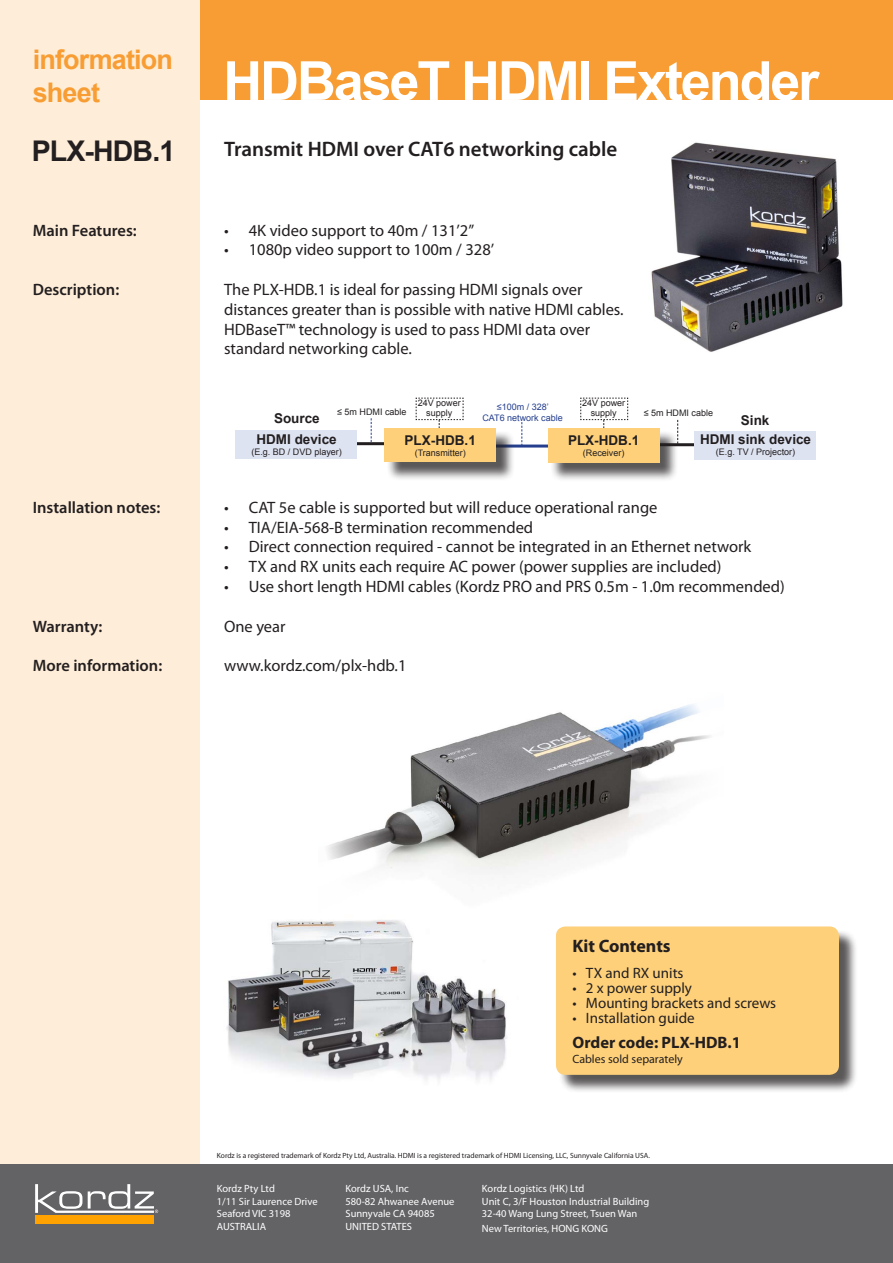
<style>
.page{position:relative;width:893px;height:1263px;background:#fff}
.page>*{position:absolute;margin:0;border:0;box-sizing:border-box;transform-origin:0 0}
.t1{font:700 54px "Arial";letter-spacing:-.04em;color:#fff}
.t2{font:700 28.5px "Arial";letter-spacing:-.03em;color:#231f20}
.t3{font:700 27px "Arial";letter-spacing:-.03em;color:#f89d33}
.t4{font:600 21px "Myriad Pro";color:#231f20}
.t5{font:700 18px "Myriad Pro";color:#231f20}
.t6{font:16.5px/19.8px "Myriad Pro";color:#231f20}
.t7{font:600 16.5px "Myriad Pro";color:#231f20}
.t8{font:700 16.5px "Myriad Pro";color:#231f20}
.t9{font:15px "Myriad Pro";color:#231f20}
.t10{font:700 13.5px "Arial";color:#231f20}
.t11{font:12px "Myriad Pro";color:#231f20}
.t12{font:10.5px "Myriad Pro";color:#fff}
.t13{font:9px "Arial";color:#231f20}
.t14{font:9px "Arial";color:#253f8e}
.t15{font:7.5px "Myriad Pro";color:#231f20}
</style>
<div class="page">
<div style="left:199px;top:0;width:694px;height:99px;background:#f89d33"></div>
<img style="left:226px;top:920px;width:281px;height:160px">
<img style="left:327px;top:704px;width:383px;height:170px">
<div style="left:0;top:0;width:199px;height:1164px;background:#feedd8"></div>
<div style="left:0;top:1164px;width:893px;height:99px;background:#636366"></div>
<div style="left:558px;top:929px;width:300px;height:164px;background:#231f20;opacity:.75"></div>
<div style="left:556px;top:926px;width:283px;height:149px;background:#fed07a;border-radius:9px"></div>
<svg style="left:416px;top:398px;width:48px;height:30px"></svg>
<svg style="left:580px;top:398px;width:48px;height:30px"></svg>
<hr style="left:652px;top:443px;width:60px;height:3px;background:#231f20">
<hr style="left:340px;top:442px;width:60px;height:3px;background:#231f20">
<hr style="left:491px;top:444px;width:61px;height:3px;background:#253f8e">
<div style="left:235px;top:430px;width:122px;height:28px;background:#dee3f2"></div>
<div style="left:386px;top:431px;width:129px;height:50px;background:#231f20;opacity:.75"></div>
<div style="left:384px;top:428px;width:112px;height:34px;background:#fed07a"></div>
<div style="left:550px;top:431px;width:128px;height:50px;background:#231f20;opacity:.75"></div>
<div style="left:548px;top:428px;width:111px;height:35px;background:#fed07a"></div>
<div style="left:694px;top:432px;width:122px;height:28px;background:#dee3f2"></div>
<svg style="left:521px;top:422px;width:1px;height:23px"></svg>
<svg style="left:371px;top:418px;width:1px;height:24px"></svg>
<svg style="left:677px;top:420px;width:1px;height:24px"></svg>
<div style="left:35px;top:1215px;width:119px;height:9px;background:#ffa200"></div>
<svg style="left:35px;top:1184px;width:123px;height:29px"></svg>
<img style="left:651px;top:142px;width:192px;height:210px">
<p class="t3" style="left:33px;top:42px;width:142px">information</p>
<p class="t3" style="left:33px;top:74px;width:69px">sheet</p>
<p class="t2" style="left:32px;top:132px;width:145px">PLX-HDB.1</p>
<p class="t1" style="left:223px;top:45px;width:597px">HDBaseT HDMI Extender</p>
<p class="t4" style="left:224px;top:136px;width:395px">Transmit HDMI over CAT6 networking cable</p>
<p class="t7" style="left:33px;top:219px;width:106px">Main Features:</p>
<p class="t6" style="left:224px;top:220px;width:252px">• 4K video support to 40m / 131’2”</p>
<p class="t6" style="left:224px;top:240px;width:272px">• 1080p video support to 100m / 328’</p>
<p class="t7" style="left:33px;top:279px;width:88px">Description:</p>
<p class="t6" style="left:224px;top:279px;width:401px">The PLX-HDB.1 is ideal for passing HDMI signals over distances greater than is possible with native HDMI cables.<br>HDBaseT™ technology is used to pass HDMI data over standard networking cable.</p>
<p class="t13" style="left:418px;top:396px;width:45px">24V power</p>
<p class="t13" style="left:426px;top:407px;width:28px">supply</p>
<p class="t14" style="left:497px;top:401px;width:53px">≤100m / 328’</p>
<p class="t13" style="left:337px;top:406px;width:71px">≤ 5m HDMI cable</p>
<p class="t10" style="left:274px;top:409px;width:47px">Source</p>
<p class="t14" style="left:482px;top:412px;width:82px">CAT6 network cable</p>
<p class="t13" style="left:582px;top:396px;width:45px">24V power</p>
<p class="t13" style="left:591px;top:407px;width:28px">supply</p>
<p class="t13" style="left:644px;top:407px;width:71px">≤ 5m HDMI cable</p>
<p class="t10" style="left:741px;top:411px;width:30px">Sink</p>
<p class="t10" style="left:256px;top:430px;width:82px">HDMI device</p>
<p class="t13" style="left:251px;top:446px;width:92px">(E.g. BD / DVD player)</p>
<p class="t10" style="left:405px;top:431px;width:73px">PLX-HDB.1</p>
<p class="t13" style="left:415px;top:447px;width:53px">(Transmitter)</p>
<p class="t10" style="left:568px;top:431px;width:73px">PLX-HDB.1</p>
<p class="t13" style="left:583px;top:447px;width:43px">(Receiver)</p>
<p class="t10" style="left:700px;top:430px;width:113px">HDMI sink device</p>
<p class="t13" style="left:716px;top:446px;width:81px">(E.g. TV / Projector)</p>
<p class="t7" style="left:33px;top:497px;width:129px">Installation notes:</p>
<p class="t6" style="left:224px;top:497px;width:435px">• CAT 5e cable is supported but will reduce operational range</p>
<p class="t6" style="left:224px;top:517px;width:311px">• TIA/EIA-568-B termination recommended</p>
<p class="t6" style="left:224px;top:537px;width:529px">• Direct connection required - cannot be integrated in an Ethernet network</p>
<p class="t6" style="left:224px;top:556px;width:499px">• TX and RX units each require AC power (power supplies are included)</p>
<p class="t6" style="left:224px;top:576px;width:562px">• Use short length HDMI cables (Kordz PRO and PRS 0.5m - 1.0m recommended)</p>
<p class="t7" style="left:33px;top:615px;width:71px">Warranty:</p>
<p class="t6" style="left:224px;top:616px;width:63px">One year</p>
<p class="t7" style="left:33px;top:655px;width:131px">More information:</p>
<p class="t6" style="left:224px;top:655px;width:184px">www.kordz.com/plx-hdb.1</p>
<p class="t5" style="left:572px;top:934px;width:100px">Kit Contents</p>
<p class="t9" style="left:572px;top:964px;width:113px">• TX and RX units</p>
<p class="t9" style="left:572px;top:979px;width:121px">• 2 x power supply</p>
<p class="t9" style="left:572px;top:994px;width:205px">• Mounting brackets and screws</p>
<p class="t9" style="left:572px;top:1009px;width:124px">• Installation guide</p>
<p class="t8" style="left:572px;top:1032px;width:170px">Order code: PLX-HDB.1</p>
<p class="t11" style="left:572px;top:1051px;width:112px">Cables sold separately</p>
<p class="t15" style="left:217px;top:1151px;width:435px">Kordz is a registered trademark of Kordz Pty Ltd, Australia. HDMI is a registered trademark of HDMI Licensing, LLC, Sunnyvale California USA.</p>
<p class="t12" style="left:217px;top:1182px;width:60px">Kordz Pty Ltd</p>
<p class="t12" style="left:217px;top:1194px;width:102px">1/11 Sir Laurence Drive</p>
<p class="t12" style="left:217px;top:1207px;width:75px">Seaford VIC 3198</p>
<p class="t12" style="left:217px;top:1220px;width:51px">AUSTRALIA</p>
<p class="t12" style="left:345px;top:1182px;width:65px">Kordz USA, Inc</p>
<p class="t12" style="left:345px;top:1194px;width:111px">580-82 Ahwanee Avenue</p>
<p class="t12" style="left:345px;top:1207px;width:91px">Sunnyvale CA 94085</p>
<p class="t12" style="left:345px;top:1220px;width:68px">UNITED STATES</p>
<p class="t12" style="left:482px;top:1182px;width:104px">Kordz Logistics (HK) Ltd</p>
<p class="t12" style="left:482px;top:1195px;width:169px">Unit C, 3/F Houston Industrial Building</p>
<p class="t12" style="left:482px;top:1207px;width:157px">32-40 Wang Lung Street, Tsuen Wan</p>
<p class="t12" style="left:482px;top:1222px;width:128px">New Territories, HONG KONG</p>
</div>
